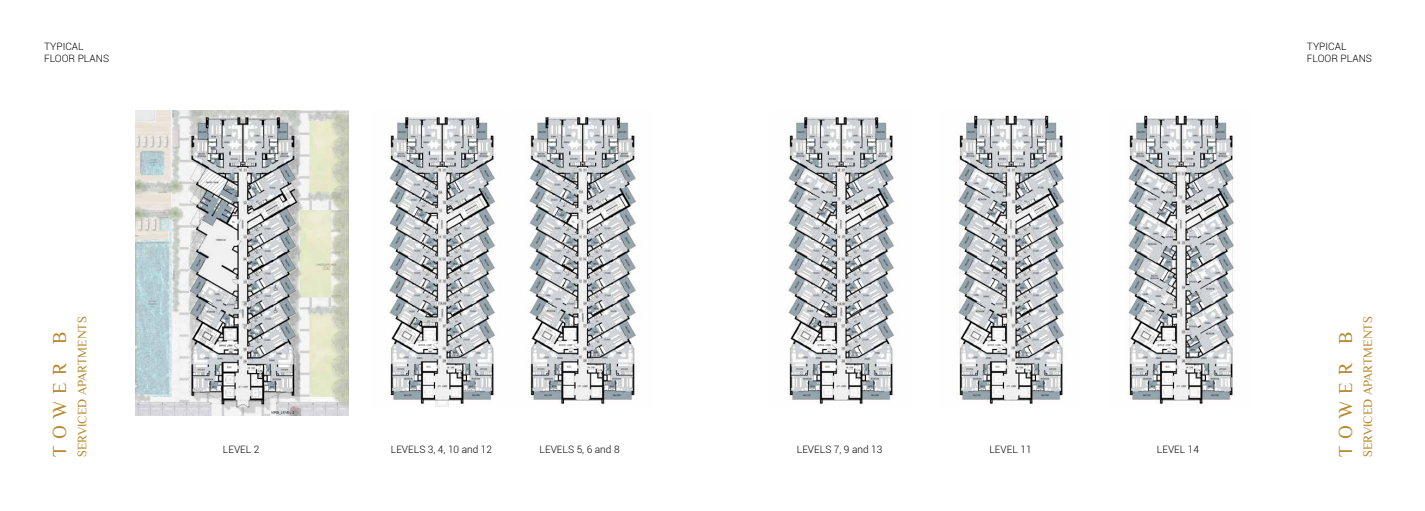
<style>
.page{position:relative;width:1425px;height:511px;background:#fff}
.page>*{position:absolute;margin:0;border:0;box-sizing:border-box;transform-origin:0 0}
.t1{font:19.5px "El Messiri";letter-spacing:.36em;color:#b6882c}
.t2{font:12.75px "El Messiri";color:#b6882c}
.t3{font:300 10.12px/12.1px "Roboto";color:#000}
</style>
<div class="page">
<img style="left:136px;top:111px;width:213px;height:304px">
<img style="left:787px;top:117px;width:108px;height:287px">
<img style="left:388px;top:117px;width:248px;height:289px">
<img style="left:956px;top:115px;width:109px;height:289px">
<img style="left:1126px;top:115px;width:109px;height:289px">
<p class="t3" style="left:44px;top:41px;width:67px">TYPICAL<br>FLOOR PLANS</p>
<p class="t3" style="left:1306px;top:41px;width:67px">TYPICAL<br>FLOOR PLANS</p>
<h1 class="t1" style="left:48px;top:456px;width:126px;rotate:-90deg">TOWER B</h1>
<p class="t2" style="left:75px;top:456px;width:142px;rotate:-90deg">SERVICED APARTMENTS</p>
<p class="t3" style="left:223px;top:443px;width:38px">LEVEL 2</p>
<p class="t3" style="left:391px;top:443px;width:103px">LEVELS 3, 4, 10 and 12</p>
<p class="t3" style="left:539px;top:443px;width:82px">LEVELS 5, 6 and 8</p>
<p class="t3" style="left:796px;top:443px;width:87px">LEVELS 7, 9 and 13</p>
<p class="t3" style="left:989px;top:443px;width:44px">LEVEL 11</p>
<p class="t3" style="left:1156px;top:443px;width:44px">LEVEL 14</p>
<h1 class="t1" style="left:1333px;top:456px;width:126px;rotate:-90deg">TOWER B</h1>
<p class="t2" style="left:1360px;top:456px;width:142px;rotate:-90deg">SERVICED APARTMENTS</p>
</div>
